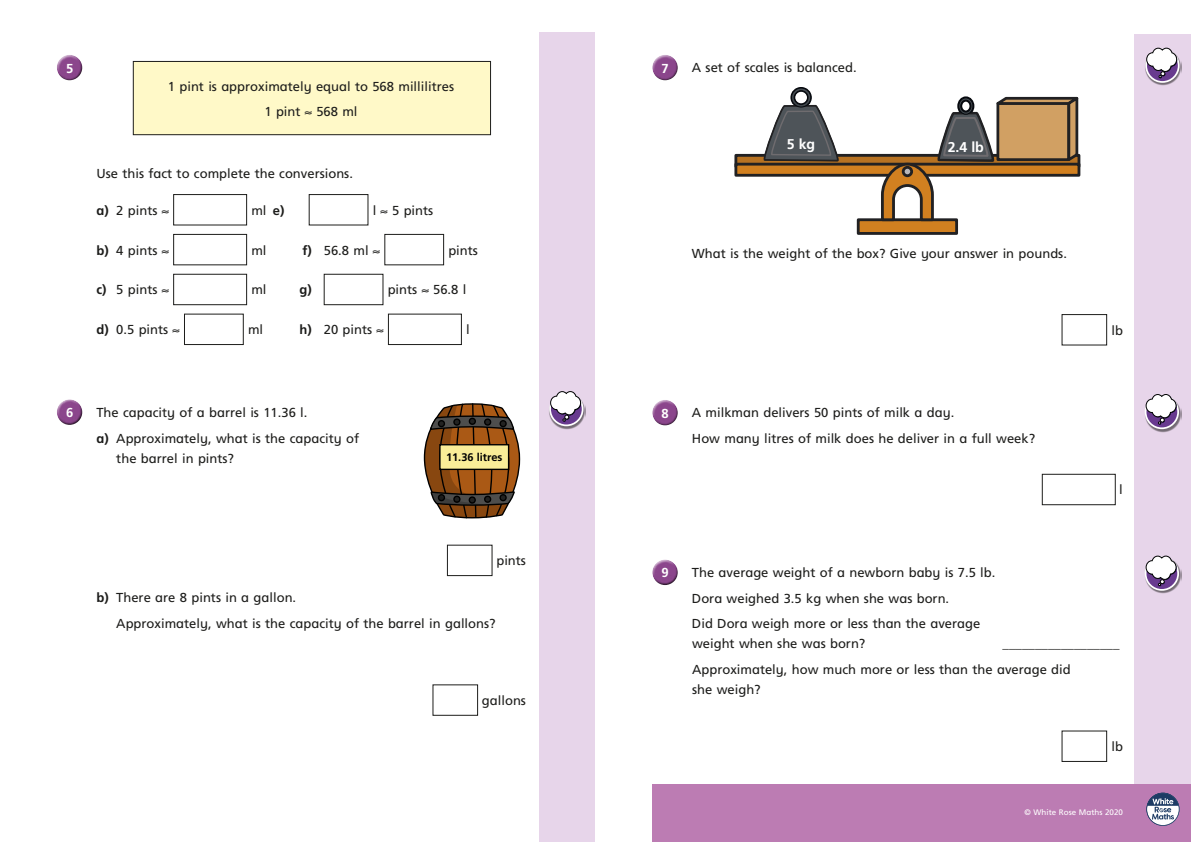
<style>
.page{position:relative;width:1191px;height:842px;background:#fff}
.page>*{position:absolute;margin:0;border:0;box-sizing:border-box;transform-origin:0 0}
.t1{font:700 14.1px "Frutiger Inf";color:#fff}
.t2{font:13px/25.7px "Frutiger Inf";color:#1d1d1b}
.t3{font:700 13px "Frutiger Inf";color:#fff}
.t4{font:700 13px "Frutiger Inf";color:#1d1d1b}
.t5{font:700 11px "Frutiger Inf";color:#000}
.t6{font:8px "Frutiger Inf";color:#fff}
.s1{font-weight:700}
</style>
<div class="page">
<div style="left:539px;top:33px;width:99px;height:809px;background:#e7d5ea"></div>
<div style="left:1134px;top:34px;width:57px;height:808px;background:#e7d5ea"></div>
<div style="left:595px;top:0;width:50px;height:842px;background:#fff"></div>
<div style="left:652px;top:785px;width:539px;height:57px;background:#bc7cb3"></div>
<div style="left:57px;top:54px;width:26px;height:21px;background:#fff;opacity:.75"></div>
<div style="left:57px;top:59px;width:27px;height:22px;background:#1d1d1b;opacity:.75"></div>
<div style="left:173px;top:194px;width:74px;height:31px;border:1px solid #1d1d1b"></div>
<div style="left:309px;top:194px;width:59px;height:31px;border:1px solid #1d1d1b"></div>
<div style="left:173px;top:234px;width:74px;height:31px;border:1px solid #1d1d1b"></div>
<div style="left:384px;top:234px;width:60px;height:31px;border:1px solid #1d1d1b"></div>
<div style="left:173px;top:274px;width:74px;height:31px;border:1px solid #1d1d1b"></div>
<div style="left:324px;top:274px;width:59px;height:31px;border:1px solid #1d1d1b"></div>
<div style="left:184px;top:314px;width:60px;height:31px;border:1px solid #1d1d1b"></div>
<div style="left:388px;top:314px;width:74px;height:31px;border:1px solid #1d1d1b"></div>
<div style="left:57px;top:399px;width:26px;height:20px;background:#fff;opacity:.75"></div>
<div style="left:57px;top:403px;width:27px;height:23px;background:#1d1d1b;opacity:.75"></div>
<div style="left:447px;top:545px;width:45px;height:31px;border:1px solid #1d1d1b"></div>
<div style="left:432px;top:684px;width:46px;height:32px;border:1px solid #1d1d1b"></div>
<svg style="left:1146px;top:793px;width:33px;height:33px"></svg>
<div style="left:652px;top:54px;width:26px;height:21px;background:#fff;opacity:.75"></div>
<div style="left:652px;top:59px;width:27px;height:22px;background:#1d1d1b;opacity:.75"></div>
<svg style="left:738px;top:158px;width:141px;height:5px"></svg>
<div style="left:734px;top:154px;width:346px;height:14px;border:3px solid #212123"></div>
<div style="left:736px;top:164px;width:343px;height:11px;background:#d18020"></div>
<div style="left:734px;top:163px;width:346px;height:14px;border:3px solid #212123"></div>
<div style="left:858px;top:220px;width:98px;height:13px;background:#d18020"></div>
<div style="left:856px;top:218px;width:102px;height:17px;border:3px solid #212123"></div>
<svg style="left:760px;top:87px;width:80px;height:76px"></svg>
<svg style="left:879px;top:96px;width:202px;height:127px"></svg>
<div style="left:1061px;top:314px;width:46px;height:31px;border:1px solid #1d1d1b"></div>
<div style="left:652px;top:399px;width:26px;height:21px;background:#fff;opacity:.75"></div>
<div style="left:652px;top:404px;width:27px;height:22px;background:#1d1d1b;opacity:.75"></div>
<div style="left:1042px;top:474px;width:73px;height:31px;border:1px solid #1d1d1b"></div>
<div style="left:652px;top:559px;width:26px;height:21px;background:#fff;opacity:.75"></div>
<div style="left:652px;top:563px;width:27px;height:23px;background:#1d1d1b;opacity:.75"></div>
<div style="left:1061px;top:731px;width:46px;height:31px;border:1px solid #1d1d1b"></div>
<img style="left:1145px;top:56px;width:36px;height:30px">
<svg style="left:1146px;top:49px;width:32px;height:33px"></svg>
<div style="left:1145px;top:49px;width:34px;height:34px;border:2px solid #fff;border-radius:50%"></div>
<svg style="left:1146px;top:48px;width:31px;height:30px"></svg>
<img style="left:1148px;top:402px;width:33px;height:30px">
<svg style="left:1145px;top:396px;width:33px;height:32px"></svg>
<div style="left:1144px;top:395px;width:35px;height:34px;border:2px solid #fff;border-radius:50%"></div>
<svg style="left:1145px;top:394px;width:31px;height:31px"></svg>
<img style="left:1148px;top:563px;width:33px;height:31px">
<svg style="left:1145px;top:557px;width:33px;height:33px"></svg>
<div style="left:1144px;top:556px;width:35px;height:35px;border:2px solid #fff;border-radius:50%"></div>
<svg style="left:1145px;top:556px;width:31px;height:30px"></svg>
<img style="left:549px;top:400px;width:36px;height:29px">
<svg style="left:550px;top:393px;width:32px;height:32px"></svg>
<div style="left:549px;top:392px;width:34px;height:34px;border:2px solid #fff;border-radius:50%"></div>
<svg style="left:550px;top:391px;width:31px;height:31px"></svg>
<div style="left:133px;top:61px;width:357px;height:74px;background:#fff9c8"></div>
<div style="left:133px;top:61px;width:358px;height:74px;border:1px solid #1d1d1b"></div>
<svg style="left:423px;top:403px;width:97px;height:116px"></svg>
<p class="t3" style="left:66px;top:60px;width:9px">5</p>
<p class="t2" style="left:168px;top:73px;width:288px;text-align:center">1 pint is approximately equal to 568 millilitres<br>1 pint ≈ 568 ml</p>
<p class="t2" style="left:96px;top:160px;width:258px">Use this fact to complete the conversions.</p>
<p class="t2" style="left:96px;top:197px;width:74px"><span class="s1">a)</span> 2 pints ≈</p>
<p class="t2" style="left:251px;top:197px;width:35px">ml <span class="s1">e)</span></p>
<p class="t2" style="left:373px;top:197px;width:62px">l ≈ 5 pints</p>
<p class="t2" style="left:96px;top:237px;width:74px"><span class="s1">b)</span> 4 pints ≈</p>
<p class="t2" style="left:251px;top:237px;width:17px">ml</p>
<p class="t2" style="left:302px;top:237px;width:79px"><span class="s1">f)</span> 56.8 ml ≈</p>
<p class="t2" style="left:448px;top:237px;width:31px">pints</p>
<p class="t2" style="left:96px;top:277px;width:74px"><span class="s1">c)</span> 5 pints ≈</p>
<p class="t2" style="left:251px;top:277px;width:17px">ml</p>
<p class="t4" style="left:299px;top:282px;width:14px">g)</p>
<p class="t2" style="left:388px;top:277px;width:80px">pints ≈ 56.8 l</p>
<p class="t2" style="left:96px;top:317px;width:85px"><span class="s1">d)</span> 0.5 pints ≈</p>
<p class="t2" style="left:248px;top:317px;width:17px">ml</p>
<p class="t2" style="left:299px;top:317px;width:86px"><span class="s1">h)</span> 20 pints ≈</p>
<p class="t2" style="left:466px;top:317px;width:5px">l</p>
<p class="t3" style="left:66px;top:405px;width:9px">6</p>
<p class="t2" style="left:96px;top:399px;width:264px">The capacity of a barrel is 11.36 l.<br><span class="s1">a)</span> Approximately, what is the capacity of</p>
<p class="t2" style="left:116px;top:445px;width:119px">the barrel in pints?</p>
<p class="t5" style="left:446px;top:451px;width:58px">11.36 litres</p>
<p class="t2" style="left:496px;top:548px;width:31px">pints</p>
<p class="t2" style="left:116px;top:585px;width:381px;text-indent:-20px"><span class="s1">b)</span> There are 8 pints in a gallon.<br>Approximately, what is the capacity of the barrel in gallons?</p>
<p class="t2" style="left:482px;top:687px;width:46px">gallons</p>
<p class="t3" style="left:661px;top:60px;width:9px">7</p>
<p class="t2" style="left:692px;top:55px;width:166px">A set of scales is balanced.</p>
<p class="t1" style="left:787px;top:136px;width:30px">5 kg</p>
<p class="t1" style="left:947px;top:139px;width:38px">2.4 lb</p>
<p class="t2" style="left:692px;top:240px;width:376px">What is the weight of the box? Give your answer in pounds.</p>
<p class="t3" style="left:661px;top:405px;width:9px">8</p>
<p class="t2" style="left:692px;top:400px;width:345px">A milkman delivers 50 pints of milk a day.<br>How many litres of milk does he deliver in a full week?</p>
<p class="t2" style="left:1111px;top:317px;width:13px">lb</p>
<p class="t2" style="left:1119px;top:477px;width:5px">l</p>
<p class="t3" style="left:661px;top:565px;width:9px">9</p>
<p class="t2" style="left:692px;top:560px;width:305px">The average weight of a newborn baby is 7.5 lb.<br>Dora weighed 3.5 kg when she was born.<br>Did Dora weigh more or less than the average</p>
<p class="t2" style="left:692px;top:631px;width:175px">weight when she was born?</p>
<p class="t2" style="left:692px;top:631px;width:429px;text-indent:310px">__________________<br>Approximately, how much more or less than the average did</p>
<p class="t2" style="left:692px;top:677px;width:70px">she weigh?</p>
<p class="t2" style="left:1111px;top:734px;width:13px">lb</p>
<p class="t6" style="left:1024px;top:808px;width:100px">© White Rose Maths 2020</p>
</div>
